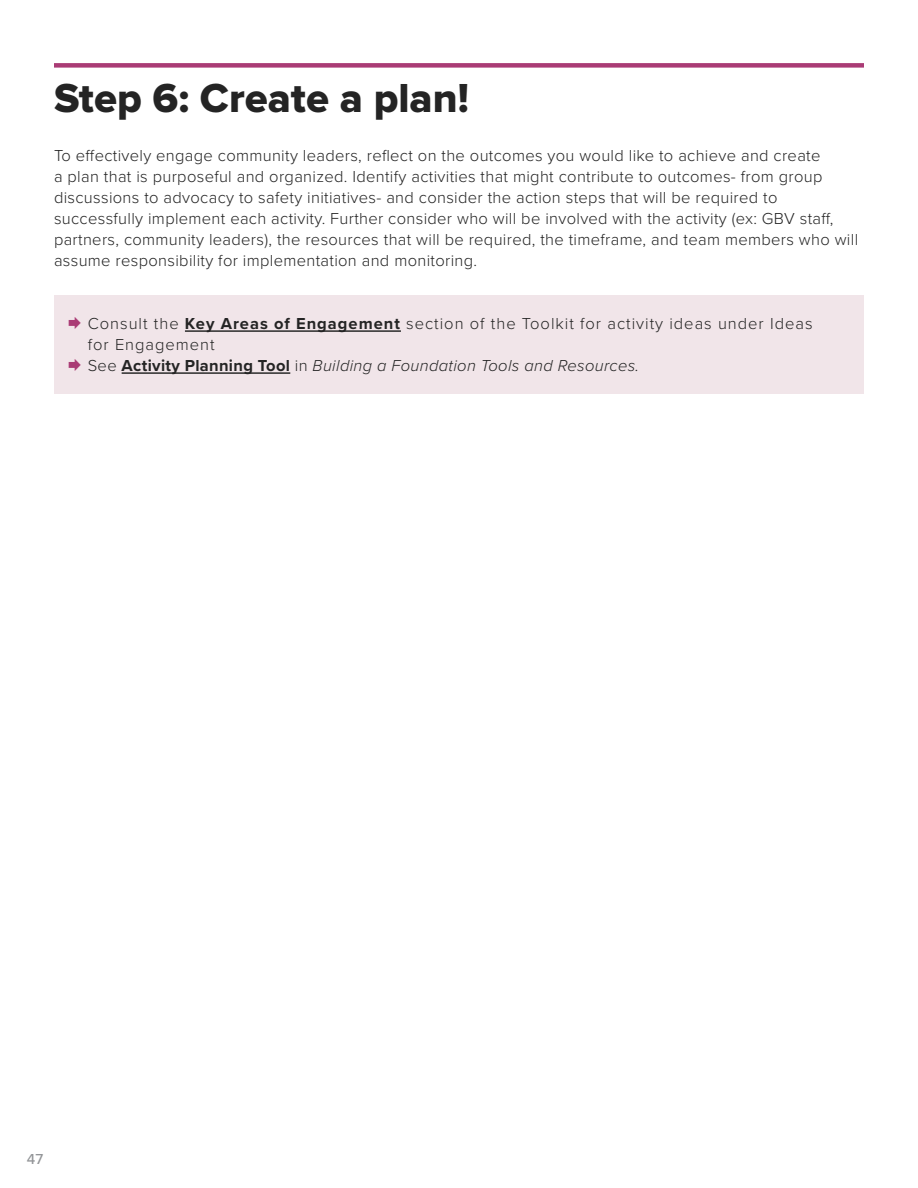
<style>
.page{position:relative;width:918px;height:1188px;background:#fff}
.page>*{position:absolute;margin:0;border:0;box-sizing:border-box;transform-origin:0 0}
.t1{font:42px "Proxima Nova Extrabld";color:#242424}
.t2{font:300 16.5px/21px "Proxima Nova";letter-spacing:.02em;color:#242424}
.t3{font:300 16.5px/21px "Proxima Nova";letter-spacing:.06em;color:#242424}
.t4{font:italic 300 16.5px "Proxima Nova";letter-spacing:.02em;color:#242424}
.t5{font:500 15px "Proxima Nova";color:#939598}
.s1{color:#aa3b75}
.s2{font-weight:700}
.s3{font-style:normal}
.s4{font-weight:700;font-style:normal}
</style>
<div class="page">
<div style="left:54px;top:63px;width:810px;height:5px;background:#aa3b75"></div>
<div style="left:54px;top:296px;width:810px;height:78px;background:#f1e5e9"></div>
<hr style="left:185px;top:330px;width:216px;height:2px;background:#242424">
<div style="left:54px;top:338px;width:810px;height:56px;background:#f1e5e9"></div>
<hr style="left:122px;top:372px;width:168px;height:2px;background:#242424">
<h1 class="t1" style="left:54px;top:79px;width:416px">Step 6: Create a plan!</h1>
<p class="t2" style="left:54px;top:144px;width:806px">To effectively engage community leaders, reflect on the outcomes you would like to achieve and create<br>a plan that is purposeful and organized. Identify activities that might contribute to outcomes- from group discussions to advocacy to safety initiatives- and consider the action steps that will be required to successfully implement each activity. Further consider who will be involved with the activity (ex: GBV staff, partners, community leaders), the resources that will be required, the timeframe, and team members who will assume responsibility for implementation and monitoring.</p>
<p class="t3" style="left:88px;top:312px;width:726px;text-indent:-20px"><span class="s1">◻</span> Consult the <span class="s2">Key Areas of Engagement</span> section of the Toolkit for activity ideas under Ideas for Engagement</p>
<p class="t4" style="left:67px;top:353px;width:573px"><span class="s1">◻</span> <span class="s3">See</span> <span class="s4">Activity Planning Tool</span> <span class="s3">in</span> Building a Foundation Tools and Resources.</p>
<p class="t5" style="left:27px;top:1148px;width:18px">47</p>
</div>
